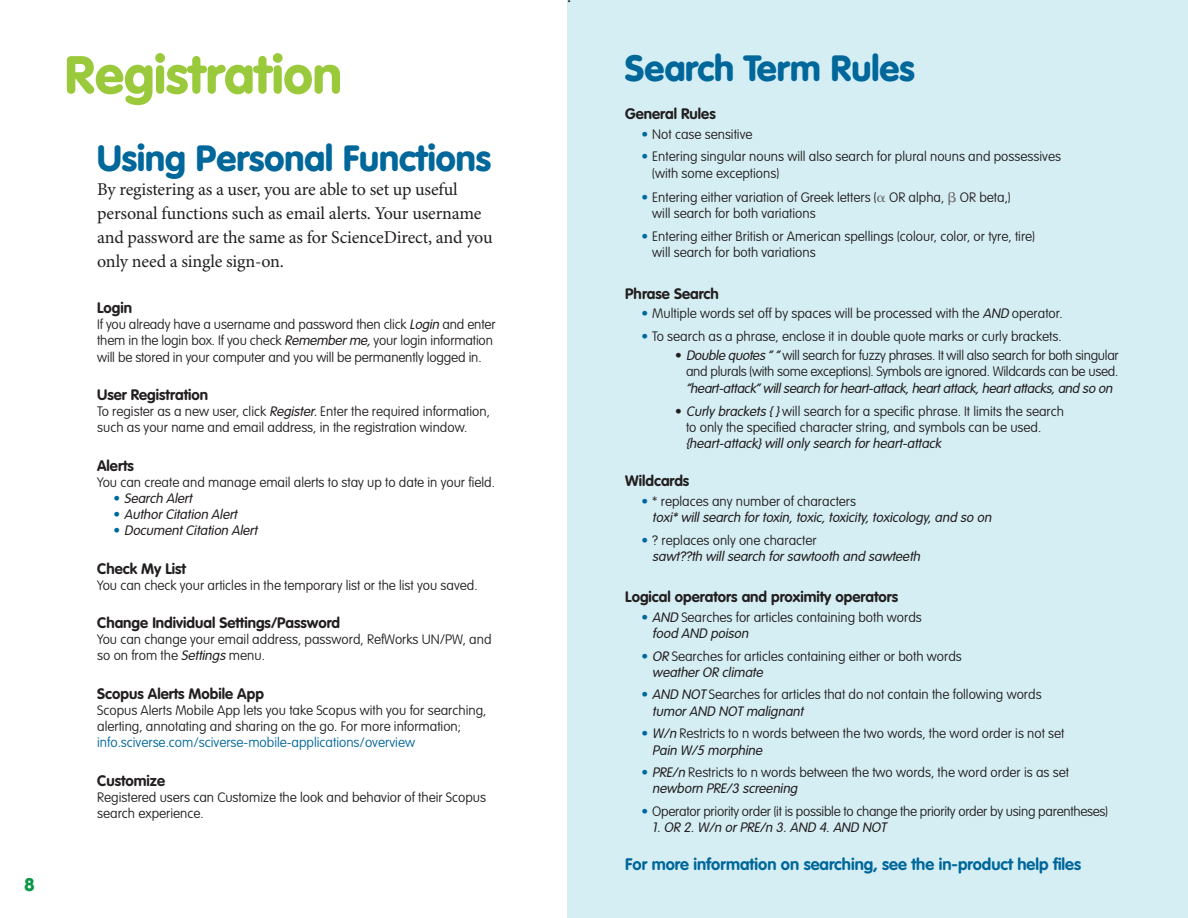
<style>
.page{position:relative;width:1188px;height:918px;background:#fff}
.page>*{position:absolute;margin:0;border:0;box-sizing:border-box;transform-origin:0 0}
.t1{font:900 52.5px "VAG Rounded";color:#9aca3c}
.t2{font:900 36px "VAG Rounded";color:#00679b}
.t3{font:18px/24px "Minion Pro";letter-spacing:-.015em;color:#231f20}
.t4{font:900 18px "VAG Rounded";color:#0b9748}
.t5{font:700 16.5px "VAG Rounded";color:#00679b}
.t6{font:700 15px "VAG Rounded";color:#231f20}
.t7{font:100 13.5px/16.2px "VAG Rounded";color:#231f20}
.t8{font:italic 300 13.5px/16.2px "VAG Rounded";color:#231f20}
.t9{font:100 13.5px/16.2px "VAG Rounded";letter-spacing:-.02em;color:#231f20;text-align:right}
.t10{font:100 13.5px "VAG Rounded";color:#00679b}
.s1{font-weight:300;font-style:italic}
.s2{font-weight:100;font-style:normal;color:#00679b}
.s3{color:#00679b}
.s4{font-family:"Universal Greekwith Math Pi";font-weight:400;font-size:15px;color:#666166}
.s5{font-weight:100;font-style:normal}
</style>
<div class="page">
<div style="left:567px;top:0;width:621px;height:918px;background:#d5eef3"></div>
<h3 class="t4" style="left:25px;top:874px;width:12px">8</h3>
<h1 class="t1" style="left:65px;top:43px;width:279px">Registration</h1>
<h2 class="t2" style="left:97px;top:136px;width:396px">Using Personal Functions</h2>
<h3 class="t3" style="left:97px;top:178px;width:397px">By registering as a user, you are able to set up useful personal functions such as email alerts. Your username and password are the same as for ScienceDirect, and you only need a single sign-on.</h3>
<p class="t6" style="left:97px;top:299px;width:37px">Login</p>
<p class="t7" style="left:97px;top:317px;width:400px">If you already have a username and password then click <span class="s1">Login</span>and enter them in the login box. If you check <span class="s1">Rememberme,</span>your login information will be stored in your computer and you will be permanently logged in.</p>
<p class="t6" style="left:97px;top:386px;width:112px">User Registration</p>
<p class="t7" style="left:97px;top:404px;width:394px">To register as a new user, click <span class="s1">Register.</span>Enter the required information, such as your name and email address, in the registration window.</p>
<p class="t6" style="left:97px;top:456px;width:38px">Alerts</p>
<p class="t7" style="left:97px;top:474px;width:399px">You can create and manage email alerts to stay up to date in your field.</p>
<p class="t8" style="left:113px;top:491px;width:83px"><span class="s2">•</span> Search Alert</p>
<p class="t8" style="left:113px;top:507px;width:128px"><span class="s2">•</span> AuthorCitation Alert</p>
<p class="t8" style="left:113px;top:523px;width:148px"><span class="s2">•</span> DocumentCitation Alert</p>
<p class="t6" style="left:97px;top:559px;width:90px">Check My List</p>
<p class="t7" style="left:97px;top:577px;width:382px">You can check your articles in the temporary list or the list you saved.</p>
<p class="t6" style="left:97px;top:614px;width:245px">Change Individual Settings/Password</p>
<p class="t7" style="left:97px;top:632px;width:396px">You can change your email address, password, RefWorks UN/PW, and so on from the <span class="s1">Settings</span>menu.</p>
<p class="t6" style="left:97px;top:685px;width:168px">Scopus Alerts Mobile App</p>
<p class="t7" style="left:97px;top:702px;width:391px">Scopus Alerts Mobile App lets you take Scopus with you for searching, alerting, annotating and sharing on the go. For more information;</p>
<p class="t10" style="left:97px;top:735px;width:319px">info.sciverse.com/sciverse-mobile-applications/overview</p>
<p class="t6" style="left:97px;top:771px;width:70px">Customize</p>
<p class="t7" style="left:97px;top:789px;width:390px">Registered users can Customize the look and behavior of their Scopus search experience.</p>
<h3 class="t3" style="left:567px;top:-15px;width:6px">.</h3>
<h2 class="t2" style="left:625px;top:47px;width:291px">Search Term Rules</h2>
<p class="t6" style="left:625px;top:105px;width:92px">General Rules</p>
<p class="t7" style="left:642px;top:126px;width:112px"><span class="s3">•</span> Not case sensitive</p>
<p class="t7" style="left:652px;top:149px;width:410px;text-indent:-11px"><span class="s3">•</span> Entering singular nouns will also search for plural nouns and possessives (with some exceptions)</p>
<p class="t7" style="left:652px;top:190px;width:360px;text-indent:-11px"><span class="s3">•</span> Entering either variation of Greek letters (<span class="s4">a</span> OR alpha, <span class="s4">b</span> OR beta,) will search for both variations</p>
<p class="t7" style="left:652px;top:229px;width:384px;text-indent:-11px"><span class="s3">•</span> Entering either British or American spellings (colour, color, or tyre, tire) will search for both variations</p>
<p class="t6" style="left:625px;top:285px;width:95px">Phrase Search</p>
<p class="t7" style="left:642px;top:306px;width:423px"><span class="s3">•</span> Multiple words set off by spaces will be processed with the <span class="s1">AND</span> operator.</p>
<p class="t7" style="left:642px;top:328px;width:422px"><span class="s3">•</span> To search as a phrase, enclose it in double quote marks or curly brackets.</p>
<p class="t9" style="left:675px;top:348px;width:445px">• <span class="s1">Double quotes““</span>will search for fuzzy phrases. It will also search for both singular and plurals (with some exceptions). Symbols are ignored. Wildcards can be used.</p>
<p class="t8" style="left:686px;top:380px;width:431px">“heart-attack”willsearch forheart-attack,heartattack,heartattacks,and so on</p>
<p class="t7" style="left:686px;top:403px;width:379px;text-indent:-11px">• <span class="s1">Curly brackets {}</span>will search for a specific phrase. It limits the search to only the specified character string, and symbols can be used.</p>
<p class="t8" style="left:686px;top:436px;width:260px">{heart-attack}willonly search forheart-attack</p>
<p class="t6" style="left:625px;top:472px;width:66px">Wildcards</p>
<p class="t8" style="left:652px;top:493px;width:344px;text-indent:-11px"><span class="s2">•</span> <span class="s5">* replaces any number of characters<br></span>toxi*willsearch fortoxin,toxic,toxicity,toxicology,and so on</p>
<p class="t8" style="left:652px;top:532px;width:272px;text-indent:-11px"><span class="s2">•</span> <span class="s5">? replaces only one character<br></span>sawt??th willsearch forsawtooth and sawteeth</p>
<p class="t6" style="left:625px;top:588px;width:275px">Logical operators and proximity operators</p>
<p class="t7" style="left:652px;top:609px;width:271px;text-indent:-11px"><span class="s3">•</span> <span class="s1">AND</span> Searches for articles containing both words <span class="s1">food AND poison</span></p>
<p class="t7" style="left:652px;top:648px;width:311px;text-indent:-11px"><span class="s3">•</span> <span class="s1">OR</span> Searches for articles containing either or both words <span class="s1">weatherOR climate</span></p>
<p class="t7" style="left:652px;top:687px;width:391px;text-indent:-11px"><span class="s3">•</span> <span class="s1">AND NOT</span> Searches for articles that do not contain the following words <span class="s1">tumorAND NOT malignant</span></p>
<p class="t7" style="left:652px;top:726px;width:414px;text-indent:-11px"><span class="s3">•</span> <span class="s1">W/n</span> Restricts to n words between the two words, the word order is not set<br><span class="s1">Pain W/5 morphine</span></p>
<p class="t7" style="left:652px;top:765px;width:418px;text-indent:-11px"><span class="s3">•</span> <span class="s1">PRE/n</span> Restricts to n words between the two words, the word order is as set <span class="s1">newborn PRE/3 screening</span></p>
<p class="t9" style="left:652px;top:804px;width:457px;text-align:left;text-indent:-11px"><span class="s3">•</span> Operator priority order (it is possible to change the priority order by using parentheses)<br><span class="s1">1.OR 2.W/n orPRE/n 3.AND 4.AND NOT</span></p>
<p class="t5" style="left:625px;top:855px;width:457px">For more information on searching, see the in-product help files</p>
</div>
